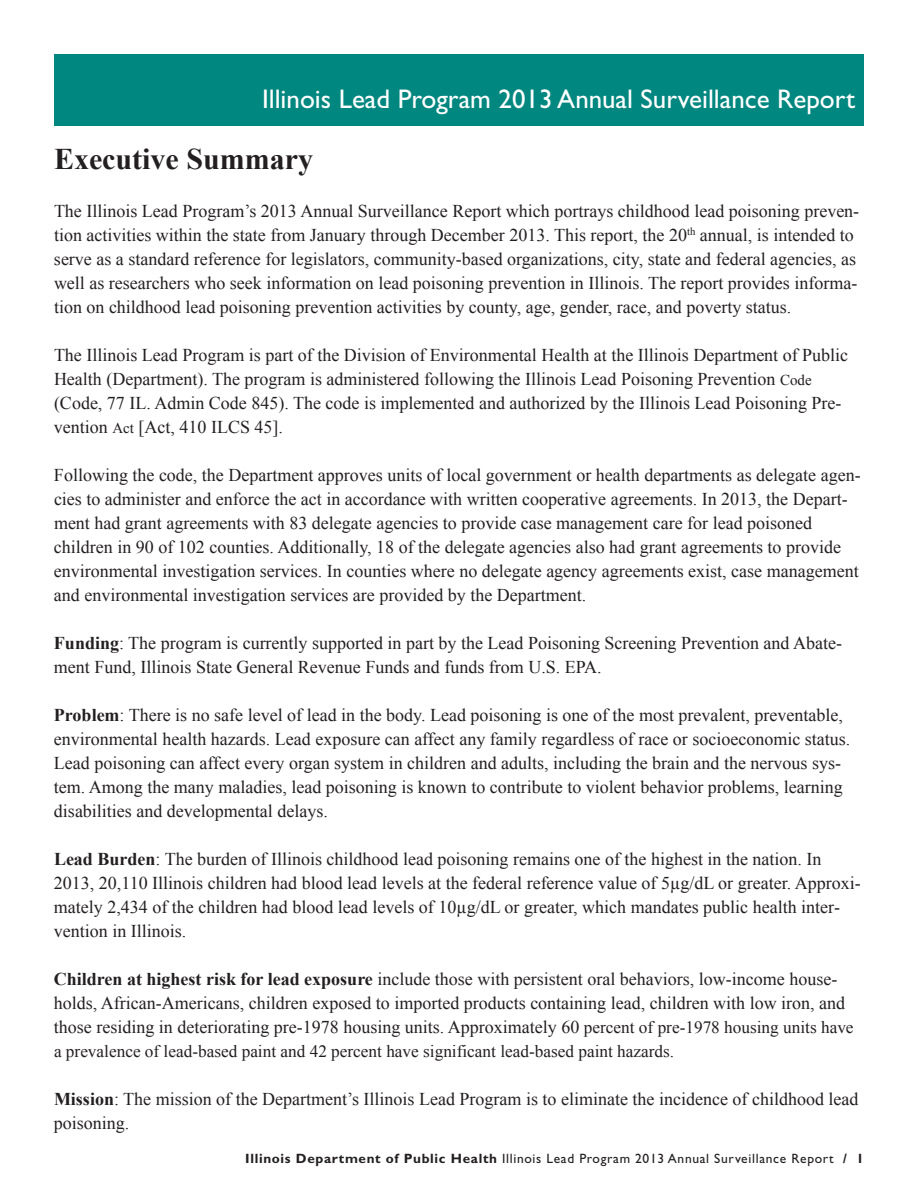
<style>
.page{position:relative;width:918px;height:1188px;background:#fff}
.page>*{position:absolute;margin:0;border:0;box-sizing:border-box;transform-origin:0 0}
.t1{font:700 30px "Times New Roman";color:#231f20}
.t2{font:27px "Gill Sans Std";color:#fff}
.t3{font:18px/24px "Times New Roman";color:#231f20}
.t4{font:17.25px "Times New Roman";color:#231f20}
.t5{font:13.5px "Gill Sans Std";letter-spacing:.05em;color:#231f20}
.s1{font-size:15px}
.s2{font-weight:700}
.s3{font-size:17.25px}
</style>
<div class="page">
<div style="left:54px;top:54px;width:810px;height:72px;background:#00877f"></div>
<p class="t2" style="left:262px;top:89px;width:594px">Illinois Lead Program 2013 Annual Surveillance Report</p>
<p class="t1" style="left:54px;top:142px;width:261px">Executive Summary</p>
<p class="t3" style="left:54px;top:199px;width:807px">The Illinois Lead Program’s 2013 Annual Surveillance Report which portrays childhood lead poisoning preven&shy;tion activities within the state from January through December 2013. This report, the 20<sup>th</sup> annual, is intended to serve as a standard reference for legislators, community-based organizations, city, state and federal agencies, as well as researchers who seek information on lead poisoning prevention in Illinois. The report provides informa&shy;tion on childhood lead poisoning prevention activities by county, age, gender, race, and poverty status.</p>
<p class="t3" style="left:54px;top:343px;width:796px">The Illinois Lead Program is part of the Division of Environmental Health at the Illinois Department of Public Health (Department). The program is administered following the Illinois Lead Poisoning Prevention <span class="s1">Code </span>(Code, 77 IL. Admin Code 845). The code is implemented and authorized by the Illinois Lead Poisoning Pre&shy;vention <span class="s1">Act</span> [Act, 410 ILCS 45].</p>
<p class="t3" style="left:54px;top:463px;width:808px">Following the code, the Department approves units of local government or health departments as delegate agen&shy;cies to administer and enforce the act in accordance with written cooperative agreements. In 2013, the Depart&shy;ment had grant agreements with 83 delegate agencies to provide case management care for lead poisoned children in 90 of 102 counties. Additionally, 18 of the delegate agencies also had grant agreements to provide environmental investigation services. In counties where no delegate agency agreements exist, case management and environmental investigation services are provided by the Department.</p>
<p class="t3" style="left:54px;top:631px;width:790px"><span class="s2">Funding</span>: The program is currently supported in part by the Lead Poisoning Screening Prevention and Abate&shy;ment Fund, Illinois State General Revenue Funds and funds from U.S. EPA.</p>
<p class="t3" style="left:54px;top:703px;width:798px"><span class="s2">Problem</span>: There is no safe level of lead in the body. Lead poisoning is one of the most prevalent, preventable, environmental health hazards. Lead exposure can affect any family regardless of race or socioeconomic status.<br>Lead poisoning can affect every organ system in children and adults, including the brain and the nervous sys&shy;tem. Among the many maladies, lead poisoning is known to contribute to violent behavior problems, learning disabilities and developmental delays.</p>
<p class="t3" style="left:54px;top:847px;width:808px"><span class="s2">Lead Burden</span>: The burden of Illinois childhood lead poisoning remains one of the highest in the nation. In 2013, 20,110 Illinois children had blood lead levels at the federal reference value of 5µg/dL or greater. Approxi&shy;mately 2,434 of the children had blood lead levels of 10µg/dL or greater, which mandates public health inter&shy;vention in Illinois.</p>
<p class="t3" style="left:54px;top:967px;width:801px"><span class="s2">Children at highest risk for lead exposure</span> include those with persistent oral behaviors, low-income house&shy;holds, African-Americans, children exposed to imported products containing lead, children with low iron, and those residing in deteriorating pre-1978 housing units. Approximately 60 <span class="s3">percent of pre-1978 housing units have</span></p>
<p class="t4" style="left:54px;top:1041px;width:622px">a prevalence of lead-based paint and 42 percent have significant lead-based paint hazards.</p>
<p class="t3" style="left:54px;top:1087px;width:806px"><span class="s2">Mission</span>: The mission of the Department’s Illinois Lead Program is to eliminate the incidence of childhood lead poisoning.</p>
<p class="t5" style="left:245px;top:1153px;width:620px"><span class="s2">Illinois Department of Public Health</span> Illinois Lead Program 2013 Annual Surveillance Report <span class="s2">/ 1</span></p>
</div>
